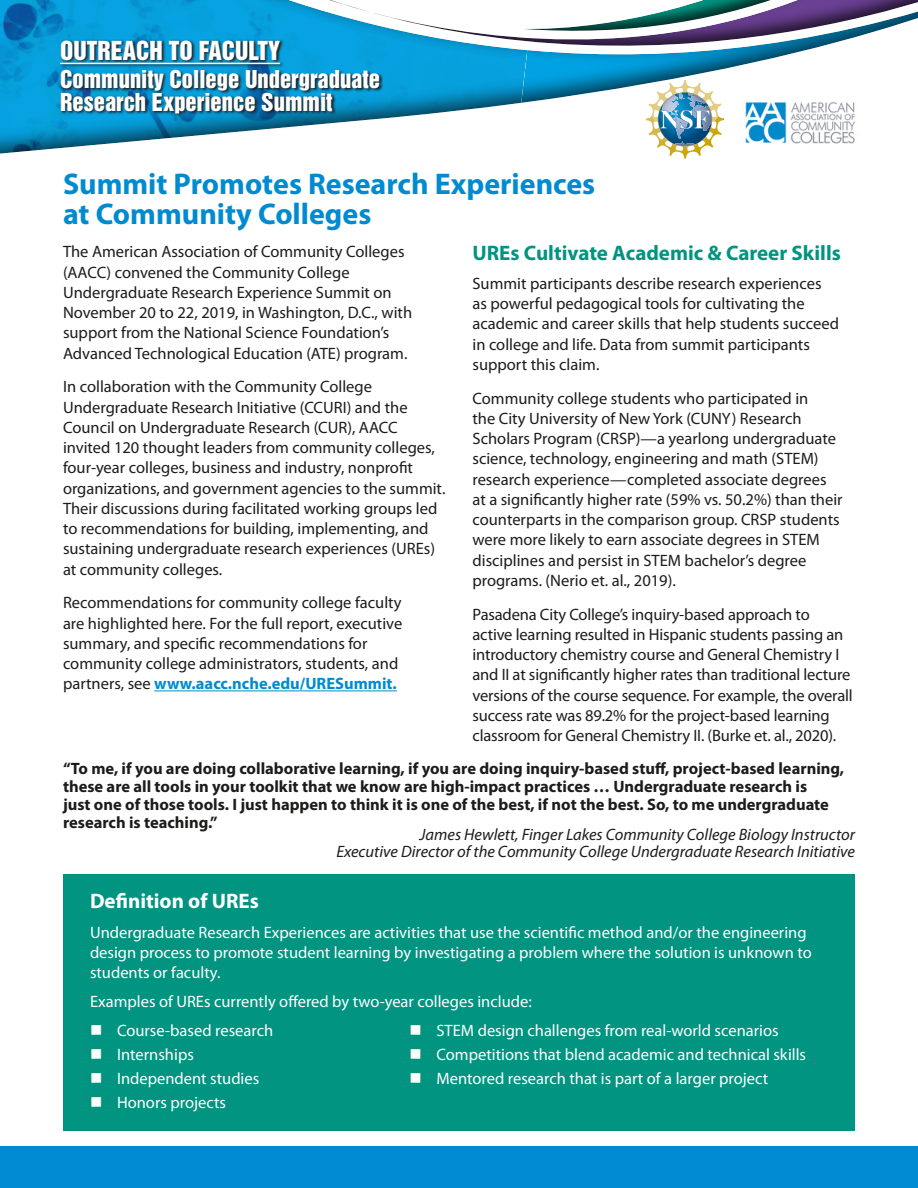
<style>
.page{position:relative;width:918px;height:1188px;background:#fff}
.page>*{position:absolute;margin:0;border:0;box-sizing:border-box;transform-origin:0 0}
.t1{font:700 30px/30px "Myriad Pro";color:#008bd0}
.t2{font:24px "Helvetica Inserat";color:#fff}
.t3{font:22.5px/22.5px "Helvetica Inserat";color:#fff}
.Sub_head{font:700 21px "Myriad Pro";color:#009481}
.Sub_head-2{font:700 21px "Myriad Pro";color:#fff}
.Body{font:16.5px/20.2px "Myriad Pro";color:#1d1c1a}
.Body-2{font:16.5px/20.2px "Myriad Pro";color:#fff}
.t4{font:700 16.5px/18px "Myriad Pro";color:#1d1c1a}
.Quote_By{font:italic 16.5px "Myriad Pro";color:#1d1c1a}
.s1{font-weight:700;color:#008bd0}
</style>
<div class="page">
<svg style="left:0;top:0;width:279px;height:154px;background:#29a0d2"></svg>
<svg style="left:279px;top:0;width:230px;height:128px"></svg>
<svg style="left:509px;top:0;width:409px;height:120px"></svg>
<img style="left:740px;top:95px;width:122px;height:49px">
<svg style="left:646px;top:80px;width:78px;height:79px"></svg>
<div style="left:0;top:1146px;width:918px;height:42px;background:#008bd0"></div>
<svg style="left:59px;top:40px;width:324px;height:77px;background:#0f698e"></svg>
<hr style="left:60px;top:63px;width:220px;height:1px;background:#fff">
<hr style="left:154px;top:690px;width:243px;height:1px;background:#008bd0">
<div style="left:63px;top:874px;width:792px;height:257px;background:#009481"></div>
<h2 class="t2" style="left:60px;top:36px;width:222px">OUTREACH TO FACULTY</h2>
<h3 class="t3" style="left:60px;top:69px;width:322px">Community College Undergraduate<br>Research Experience Summit</h3>
<p class="t1" style="left:63px;top:167px;width:534px">Summit Promotes Research Experiences at Community Colleges</p>
<p class="Body" style="left:63px;top:241px;width:351px">The American Association of Community Colleges (AACC) convened the Community College Undergraduate Research Experience Summit on November 20 to 22, 2019, in Washington, D.C., with support from the National Science Foundation’s Advanced Technological Education (ATE) program.</p>
<p class="Body" style="left:63px;top:376px;width:384px">In collaboration with the Community College Undergraduate Research Initiative (CCURI) and the Council on Undergraduate Research (CUR), AACC invited 120 thought leaders from community colleges, four-year colleges, business and industry, nonprofit organizations, and government agencies to the summit.<br>Their discussions during facilitated working groups led to recommendations for building, implementing, and sustaining undergraduate research experiences (UREs) at community colleges.</p>
<p class="Body" style="left:63px;top:592px;width:341px">Recommendations for community college faculty are highlighted here. For the full report, executive summary, and specific recommendations for community college administrators, students, and partners, see <span class="s1">www.aacc.nche.edu/URESummit.</span></p>
<p class="Sub_head" style="left:472px;top:239px;width:370px">UREs Cultivate Academic &amp; Career Skills</p>
<p class="Body" style="left:472px;top:273px;width:368px">Summit participants describe research experiences as powerful pedagogical tools for cultivating the academic and career skills that help students succeed in college and life. Data from summit participants support this claim.</p>
<p class="Body" style="left:472px;top:388px;width:372px">Community college students who participated in<br>the City University of New York (CUNY) Research Scholars Program (CRSP)—a yearlong undergraduate science, technology, engineering and math (STEM) research experience—completed associate degrees at a significantly higher rate (59% vs. 50.2%) than their counterparts in the comparison group. CRSP students were more likely to earn associate degrees in STEM disciplines and persist in STEM bachelor’s degree programs. (Nerio et. al., 2019).</p>
<p class="Body" style="left:472px;top:604px;width:382px">Pasadena City College’s inquiry-based approach to active learning resulted in Hispanic students passing an introductory chemistry course and General Chemistry I and II at significantly higher rates than traditional lecture versions of the course sequence. For example, the overall success rate was 89.2% for the project-based learning classroom for General Chemistry II. (Burke et. al., 2020).</p>
<p class="t4" style="left:63px;top:759px;width:783px">“To me, if you are doing collaborative learning, if you are doing inquiry-based stuff, project-based learning, these are all tools in your toolkit that we know are high-impact practices … Undergraduate research is<br>just one of those tools. I just happen to think it is one of the best, if not the best. So, to me undergraduate research is teaching.”</p>
<p class="Quote_By" style="left:420px;top:825px;width:437px">James Hewlett, Finger Lakes Community College Biology Instructor</p>
<p class="Quote_By" style="left:336px;top:841px;width:520px">Executive Director of the Community College Undergraduate Research Initiative</p>
<p class="Sub_head-2" style="left:90px;top:887px;width:170px">Definition of UREs</p>
<p class="Body-2" style="left:90px;top:922px;width:723px">Undergraduate Research Experiences are activities that use the scientific method and/or the engineering design process to promote student learning by investigating a problem where the solution is unknown to students or faculty.</p>
<p class="Body-2" style="left:90px;top:991px;width:443px">Examples of UREs currently offered by two-year colleges include:</p>
<p class="Body-2" style="left:90px;top:1020px;width:185px">■ Course-based research</p>
<p class="Body-2" style="left:90px;top:1044px;width:105px">■ Internships</p>
<p class="Body-2" style="left:90px;top:1068px;width:171px">■ Independent studies</p>
<p class="Body-2" style="left:90px;top:1092px;width:138px">■ Honors projects</p>
<p class="Body-2" style="left:410px;top:1020px;width:371px">■ STEM design challenges from real-world scenarios</p>
<p class="Body-2" style="left:410px;top:1044px;width:398px">■ Competitions that blend academic and technical skills</p>
<p class="Body-2" style="left:410px;top:1068px;width:360px">■ Mentored research that is part of a larger project</p>
</div>
